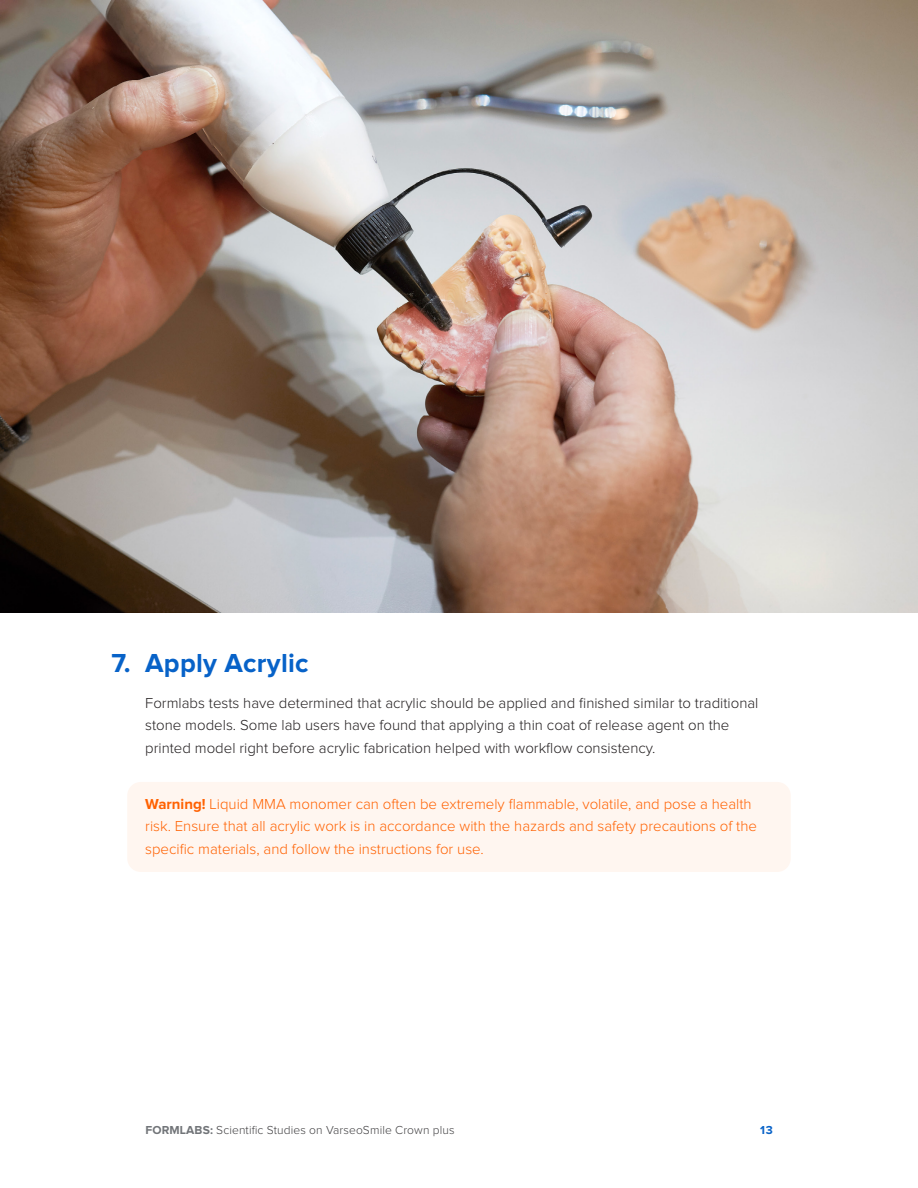
<style>
.page{position:relative;width:918px;height:1188px;background:#fff}
.page>*{position:absolute;margin:0;border:0;box-sizing:border-box;transform-origin:0 0}
.t1{font:700 27px "Proxima Nova";letter-spacing:.01em;color:#0762c8}
.t2{font:300 15px/22.5px "Proxima Nova";color:#231f20}
.t3{font:300 15px/22.5px "Proxima Nova";color:#ff6101}
.t4{font:300 12px "Proxima Nova";letter-spacing:.01em;color:#414042}
.t5{font:700 12px "Proxima Nova";color:#0762c8}
.s1{font-weight:700}
.s2{font-weight:700;color:#727579}
</style>
<div class="page">
<div style="left:127px;top:782px;width:664px;height:90px;background:#fff6f0;border-radius:14px"></div>
<img style="left:1px;top:0;width:916px;height:612px">
<h1 class="t1" style="left:112px;top:650px;width:199px">7. Apply Acrylic</h1>
<p class="t2" style="left:145px;top:692px;width:615px">Formlabs tests have determined that acrylic should be applied and finished similar to traditional stone models. Some lab users have found that applying a thin coat of release agent on the printed model right before acrylic fabrication helped with workflow consistency.</p>
<p class="t3" style="left:145px;top:793px;width:613px"><span class="s1">Warning!</span> Liquid MMA monomer can often be extremely flammable, volatile, and pose a health risk. Ensure that all acrylic work is in accordance with the hazards and safety precautions of the specific materials, and follow the instructions for use.</p>
<p class="t4" style="left:146px;top:1125px;width:311px"><span class="s2">FORMLABS:</span> Scientific Studies on VarseoSmile Crown plus</p>
<p class="t5" style="left:760px;top:1125px;width:14px">13</p>
</div>
